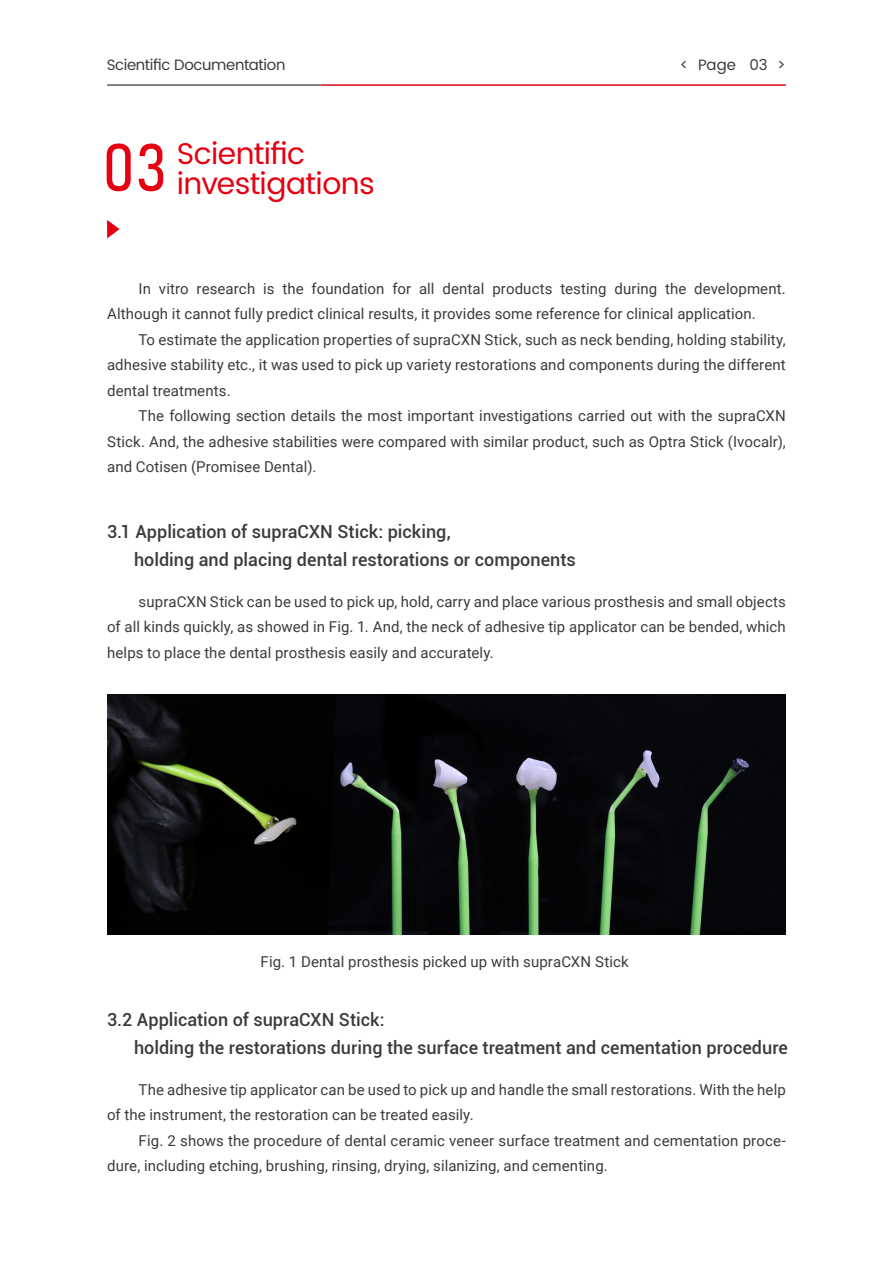
<style>
.page{position:relative;width:893px;height:1263px;background:#fff}
.page>*{position:absolute;margin:0;border:0;box-sizing:border-box;transform-origin:0 0}
.t1{font:30px/30px "Poppins";letter-spacing:-.02em;color:#e60012}
.t2{font:500 18px/27.6px "Roboto";color:#3e3a39}
.t3{font:15px/25.5px "Roboto";letter-spacing:.005em;color:#3e3a39}
.t4{font:15px "Poppins";letter-spacing:-.02em;color:#3e3a39}
.s1{font-family:"Bahnschrift";font-size:66px}
</style>
<div class="page">
<hr style="left:107px;top:84px;width:214px;height:2px;background:#595858">
<hr style="left:321px;top:84px;width:465px;height:2px;background:#d70c18">
<svg style="left:107px;top:220px;width:13px;height:18px"></svg>
<img style="left:107px;top:694px;width:679px;height:240px">
<p class="t4" style="left:107px;top:54px;width:180px">Scientific Documentation</p>
<p class="t4" style="left:679px;top:54px;width:108px">&lt; Page 03 &gt;</p>
<h1 class="t1" style="left:177px;top:139px;width:199px;text-indent:-74px"><span class="s1">03</span> Scientific investigations</h1>
<p class="t3" style="left:107px;top:275px;width:680px;text-indent:32px">In vitro research is the foundation for all dental products testing during the development.<br>Although it cannot fully predict clinical results, it provides some reference for clinical application.</p>
<p class="t3" style="left:107px;top:326px;width:680px;text-align:justify;text-indent:32px">To estimate the application properties of supraCXN Stick, such as neck bending, holding stability, adhesive stability etc., it was used to pick up variety restorations and components during the different dental treatments.</p>
<p class="t3" style="left:107px;top:403px;width:680px;text-align:justify;text-indent:32px">The following section details the most important investigations carried out with the supraCXN Stick. And, the adhesive stabilities were compared with similar product, such as Optra Stick (Ivocalr), and Cotisen (Promisee Dental).</p>
<p class="t2" style="left:134px;top:517px;width:443px;text-indent:-27px">3.1 Application of supraCXN Stick: picking,<br>holding and placing dental restorations or components</p>
<p class="t3" style="left:107px;top:588px;width:680px;text-align:justify;text-indent:32px">supraCXN Stick can be used to pick up, hold, carry and place various prosthesis and small objects of all kinds quickly, as showed in Fig. 1. And, the neck of adhesive tip applicator can be bended, which helps to place the dental prosthesis easily and accurately.</p>
<p class="t3" style="left:261px;top:948px;width:370px">Fig. 1 Dental prosthesis picked up with supraCXN Stick</p>
<p class="t2" style="left:134px;top:1005px;width:655px;text-indent:-27px">3.2 Application of supraCXN Stick:<br>holding the restorations during the surface treatment and cementation procedure</p>
<p class="t3" style="left:107px;top:1076px;width:680px;text-indent:32px">The adhesive tip applicator can be used to pick up and handle the small restorations. With the help of the instrument, the restoration can be treated easily.</p>
<p class="t3" style="left:107px;top:1127px;width:680px;text-indent:32px">Fig. 2 shows the procedure of dental ceramic veneer surface treatment and cementation proce&shy;dure, including etching, brushing, rinsing, drying, silanizing, and cementing.</p>
</div>
